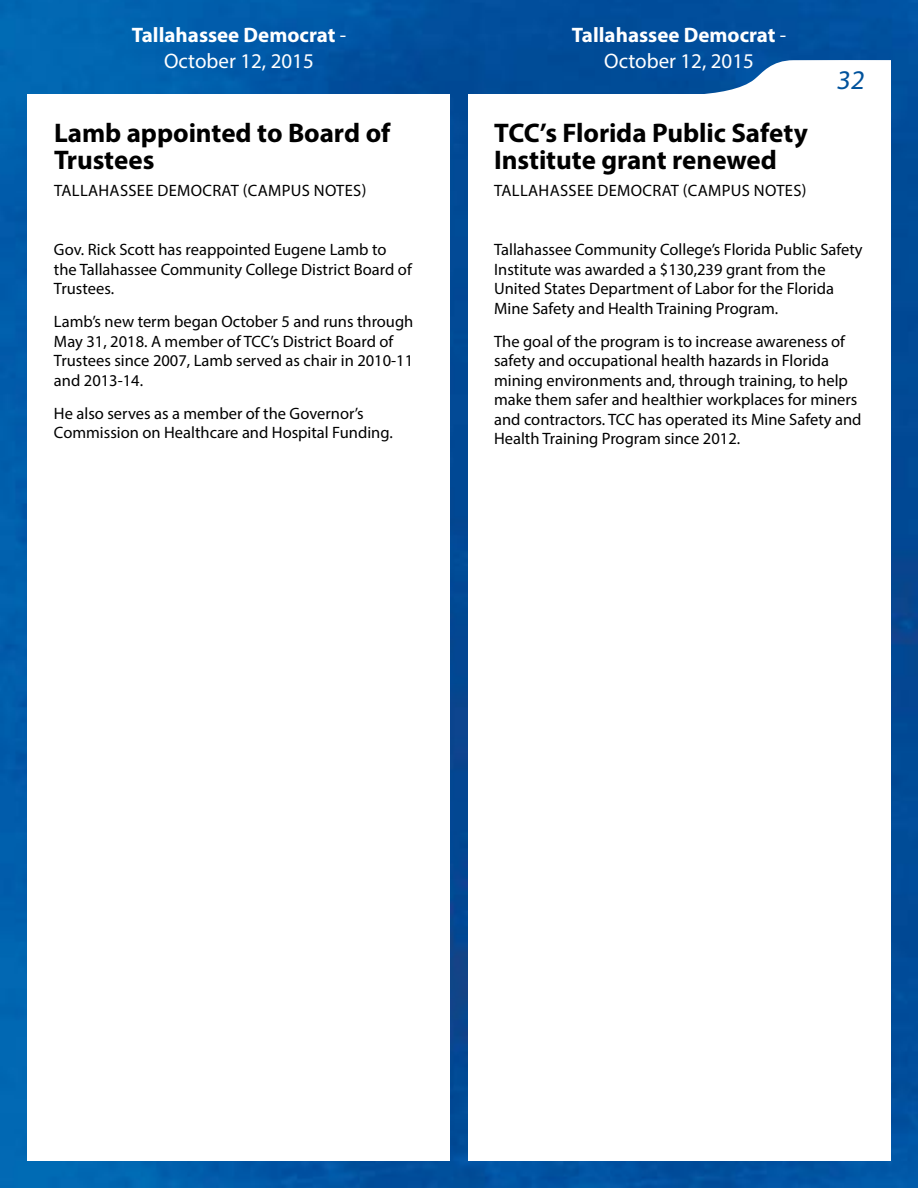
<style>
.page{position:relative;width:918px;height:1188px;background:#fff}
.page>*{position:absolute;margin:0;border:0;box-sizing:border-box;transform-origin:0 0}
.t1{font:700 27px/27px "Myriad Pro";letter-spacing:-.005em;color:#000}
.t2{font:27px "Myriad Pro";color:#00529c}
.t3{font:700 21px/25.2px "Myriad Pro";color:#fff;text-align:center}
.t4{font:16.5px/19.5px "Myriad Pro";color:#000}
.t5{font:16.5px "Myriad Pro";letter-spacing:.02em;color:#000}
.s1{font-weight:400}
</style>
<div class="page">
<img style="left:0;top:0;width:918px;height:1188px">
<svg style="left:626px;top:60px;width:265px;height:34px"></svg>
<div style="left:468px;top:94px;width:423px;height:1067px;background:#fff"></div>
<div style="left:27px;top:94px;width:423px;height:1067px;background:#fff"></div>
<p class="t3" style="left:132px;top:22px;width:216px">Tallahassee Democrat <span class="s1">-<br>October 12, 2015</span></p>
<h1 class="t1" style="left:54px;top:118px;width:338px">Lamb appointed to Board of<br>Trustees</h1>
<p class="t5" style="left:54px;top:180px;width:314px">TALLAHASSEE DEMOCRAT (CAMPUS NOTES)</p>
<p class="t4" style="left:54px;top:240px;width:359px">Gov. Rick Scott has reappointed Eugene Lamb to the Tallahassee Community College District Board of<br>Trustees.</p>
<p class="t4" style="left:54px;top:312px;width:361px">Lamb’s new term began October 5 and runs through May 31, 2018. A member of TCC’s District Board of Trustees since 2007, Lamb served as chair in 2010-11 and 2013-14.</p>
<p class="t4" style="left:54px;top:403px;width:339px">He also serves as a member of the Governor’s<br>Commission on Healthcare and Hospital Funding.</p>
<p class="t3" style="left:572px;top:22px;width:216px">Tallahassee Democrat <span class="s1">-<br>October 12, 2015</span></p>
<h1 class="t1" style="left:494px;top:118px;width:315px">TCC’s Florida Public Safety<br>Institute grant renewed</h1>
<p class="t5" style="left:494px;top:180px;width:314px">TALLAHASSEE DEMOCRAT (CAMPUS NOTES)</p>
<h1 class="t2" style="left:836px;top:64px;width:33px">32</h1>
<p class="t4" style="left:494px;top:240px;width:370px">Tallahassee Community College’s Florida Public Safety Institute was awarded a $130,239 grant from the United States Department of Labor for the Florida Mine Safety and Health Training Program.</p>
<p class="t4" style="left:494px;top:331px;width:369px">The goal of the program is to increase awareness of safety and occupational health hazards in Florida mining environments and, through training, to help make them safer and healthier workplaces for miners and contractors. TCC has operated its Mine Safety and Health Training Program since 2012.</p>
</div>
